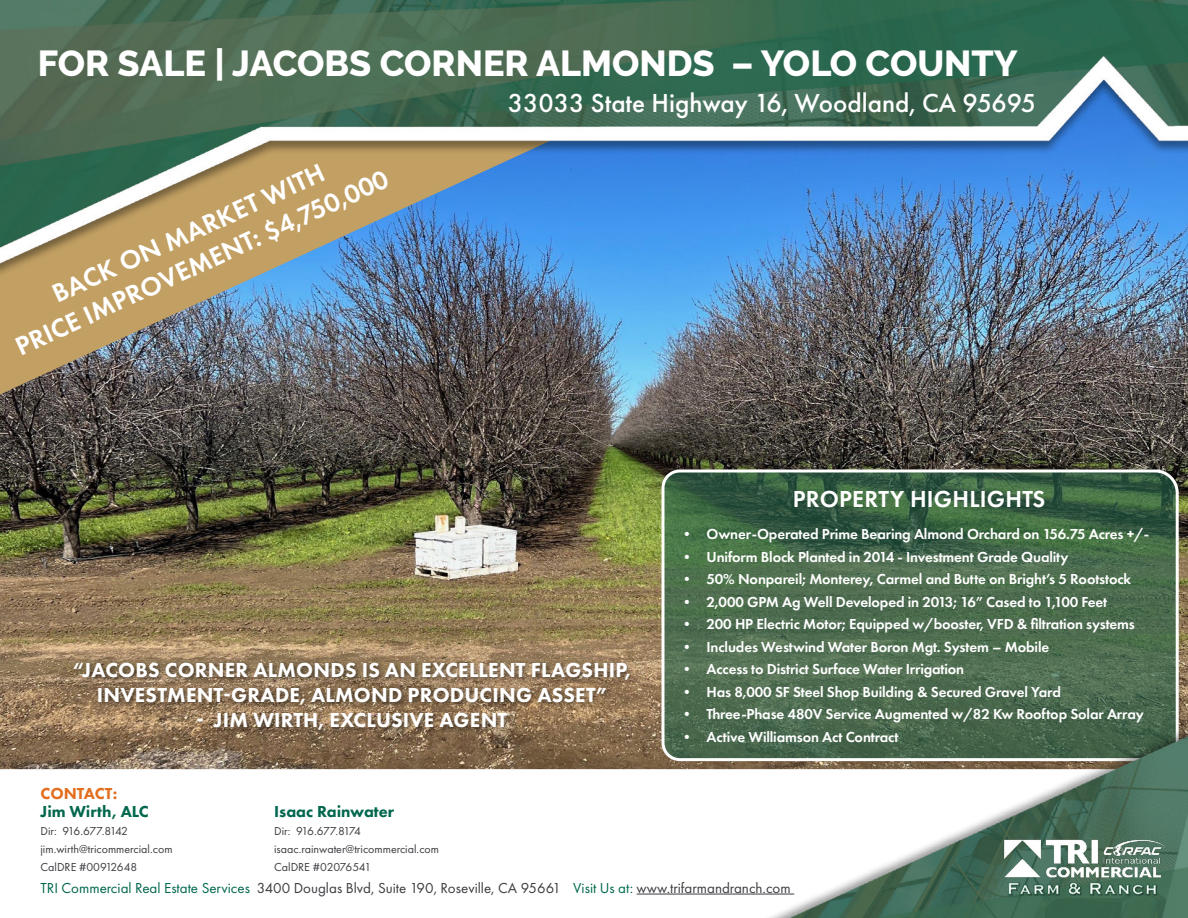
<style>
.page{position:relative;width:1188px;height:918px;background:#fff}
.page>*{position:absolute;margin:0;border:0;box-sizing:border-box;transform-origin:0 0}
.t1{font:800 36px "Raleway";color:#fff}
.t2{font:600 27px/32.4px "Futura PT";color:#fff;text-align:center}
.t3{font:500 27px "Futura PT";color:#fff}
.t4{font:600 24px "Futura PT";letter-spacing:.01em;color:#fff}
.t5{font:800 21px/25.2px "Futura PT";letter-spacing:.01em;color:#fff;text-align:center}
.t6{font:800 16.5px "Futura PT";color:#00674e}
.t7{font:800 16.5px "Futura PT";color:#e36f1e}
.t8{font:600 15px "Futura PT";letter-spacing:-.01em;color:#fff}
.t9{font:15px "Futura PT";color:#3c3c41}
.t10{font:12px/18px "Futura PT";color:#3c3c41}
.s1{color:#00674e}
.s2{color:#00684f}
</style>
<div class="page">
<img style="left:0;top:0;width:1188px;height:918px">
<hr style="left:637px;top:894px;width:157px;height:1px;background:#3c3c41">
<img style="left:996px;top:879px;width:174px;height:21px">
<img style="left:1002px;top:837px;width:165px;height:42px">
<h1 class="t1" style="left:38px;top:43px;width:982px">FOR SALE | JACOBS CORNER ALMONDS – YOLO COUNTY</h1>
<h2 class="t2" style="left:-3px;top:304px;width:409px;rotate:-25deg">BACK ON MARKET WITH<br>PRICE IMPROVEMENT: $4,750,000</h2>
<h2 class="t3" style="left:508px;top:87px;width:530px">33033 State Highway 16, Woodland, CA 95695</h2>
<h3 class="t5" style="left:73px;top:657px;width:559px">“JACOBS CORNER ALMONDS IS AN EXCELLENT FLAGSHIP,<br>INVESTMENT-GRADE, ALMOND PRODUCING ASSET”</h3>
<h3 class="t5" style="left:196px;top:707px;width:312px">- JIM WIRTH, EXCLUSIVE AGENT</h3>
<h3 class="t4" style="left:793px;top:484px;width:254px">PROPERTY HIGHLIGHTS</h3>
<p class="t8" style="left:680px;top:525px;width:471px">• Owner-Operated Prime Bearing Almond Orchard on 156.75 Acres +/-</p>
<p class="t8" style="left:680px;top:548px;width:391px">• Uniform Block Planted in 2014 - Investment Grade Quality</p>
<p class="t8" style="left:680px;top:570px;width:453px">• 50% Nonpareil; Monterey, Carmel and Butte on Bright’s 5 Rootstock</p>
<p class="t8" style="left:680px;top:593px;width:429px">• 2,000 GPM Ag Well Developed in 2013; 16” Cased to 1,100 Feet</p>
<p class="t8" style="left:680px;top:615px;width:457px">• 200 HP Electric Motor; Equipped w/booster, VFD &amp; filtration systems</p>
<p class="t8" style="left:680px;top:638px;width:371px">• Includes Westwind Water Boron Mgt. System – Mobile</p>
<p class="t8" style="left:680px;top:660px;width:286px">• Access to District Surface Water Irrigation</p>
<p class="t8" style="left:680px;top:683px;width:383px">• Has 8,000 SF Steel Shop Building &amp; Secured Gravel Yard</p>
<p class="t8" style="left:680px;top:705px;width:466px">• Three-Phase 480V Service Augmented w/82 Kw Rooftop Solar Array</p>
<p class="t8" style="left:680px;top:728px;width:221px">• Active Williamson Act Contract</p>
<p class="t7" style="left:40px;top:783px;width:78px">CONTACT:</p>
<p class="t6" style="left:40px;top:801px;width:110px">Jim Wirth, ALC</p>
<p class="t10" style="left:40px;top:822px;width:134px">Dir: 916.677.8142 jim.wirth@tricommercial.com<br>CalDRE #00912648</p>
<p class="t9" style="left:40px;top:879px;width:522px"><span class="s1">TRI Commercial Real Estate Services</span> 3400 Douglas Blvd, Suite 190, Roseville, CA 95661</p>
<p class="t6" style="left:274px;top:801px;width:122px">Isaac Rainwater</p>
<p class="t10" style="left:274px;top:822px;width:166px">Dir: 916.677.8174 isaac.rainwater@tricommercial.com<br>CalDRE #02076541</p>
<p class="t9" style="left:573px;top:879px;width:219px"><span class="s2">Visit Us at:</span> www.trifarmandranch.com</p>
</div>
